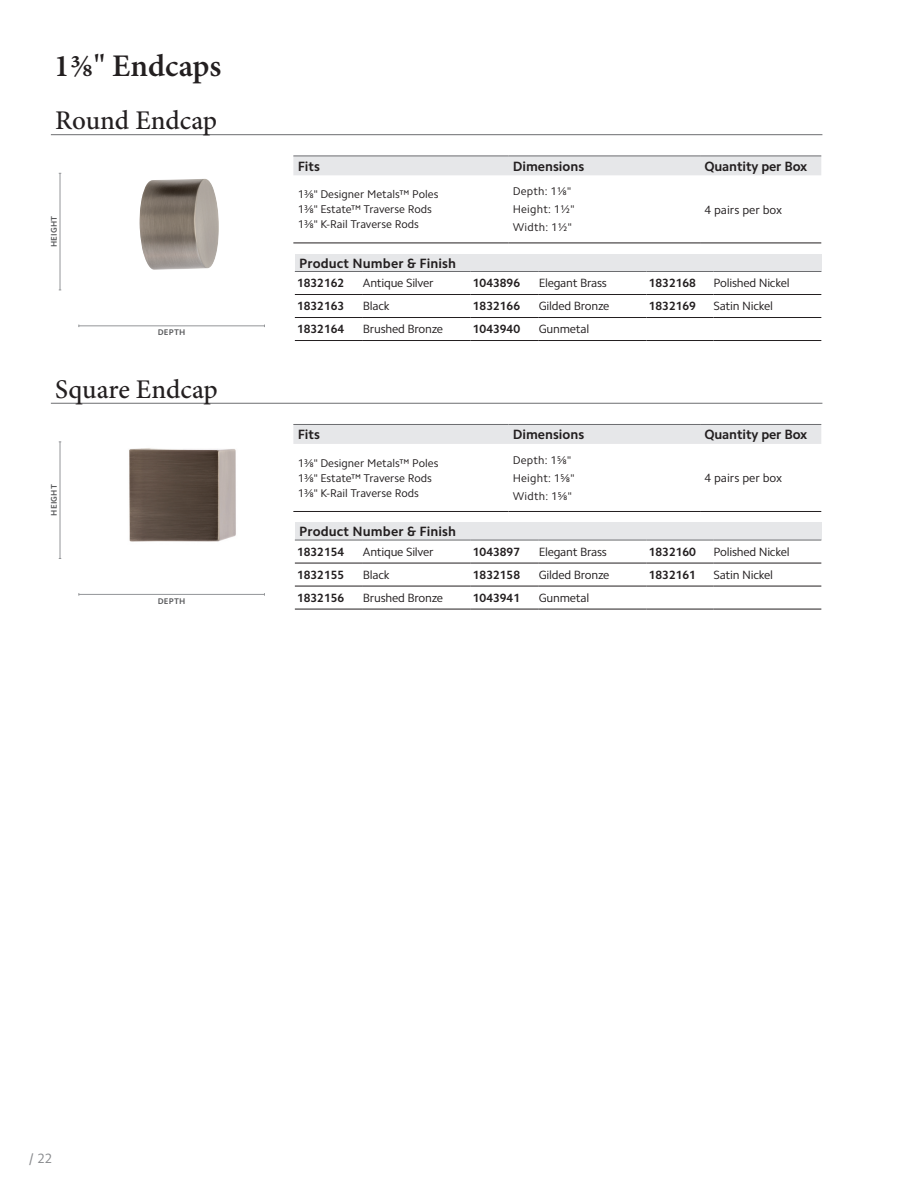
<style>
.page{position:relative;width:918px;height:1188px;background:#fff}
.page>*{position:absolute;margin:0;border:0;box-sizing:border-box;transform-origin:0 0}
.t1{font:600 31.5px "Minion Pro";color:#231f20}
.t2{font:500 27px "Minion Pro";color:#231f20}
.t3{font:700 13.5px "Camphor Std";color:#231f20}
.t4{font:13.5px "Camphor Std";color:#888a8d}
.t5{font:12px "Camphor Std";letter-spacing:-.02em;color:#231f20}
.t6{font:700 12px "Camphor Std";color:#231f20}
.t7{font:12px "Camphor Std";color:#231f20}
.t8{font:11.25px "Camphor Std";color:#231f20}
.t9{font:11.25px/18px "Camphor Std";letter-spacing:.02em;color:#231f20}
.t10{font:700 8.25px "Camphor Std";letter-spacing:.02em;color:#57585a}
</style>
<div class="page">
<img style="left:140px;top:179px;width:79px;height:91px">
<hr style="left:79px;top:326px;width:185px;height:1px;background:#939598">
<hr style="left:60px;top:173px;width:1px;height:117px;background:#939598">
<hr style="left:51px;top:134px;width:771px;height:1px;background:#6c6d70">
<div style="left:295px;top:254px;width:526px;height:18px;background:#e6e7e9"></div>
<hr style="left:295px;top:271px;width:68px;height:1px;background:#6c6d70">
<hr style="left:363px;top:271px;width:108px;height:1px;background:#6c6d70">
<hr style="left:471px;top:271px;width:68px;height:1px;background:#6c6d70">
<hr style="left:539px;top:271px;width:108px;height:1px;background:#6c6d70">
<hr style="left:647px;top:271px;width:67px;height:1px;background:#6c6d70">
<hr style="left:714px;top:271px;width:107px;height:1px;background:#6c6d70">
<hr style="left:295px;top:294px;width:68px;height:1px;background:#231f20">
<hr style="left:363px;top:294px;width:108px;height:1px;background:#231f20">
<hr style="left:471px;top:294px;width:68px;height:1px;background:#231f20">
<hr style="left:539px;top:294px;width:108px;height:1px;background:#231f20">
<hr style="left:647px;top:294px;width:67px;height:1px;background:#231f20">
<hr style="left:714px;top:294px;width:107px;height:1px;background:#231f20">
<hr style="left:295px;top:340px;width:68px;height:1px;background:#231f20">
<hr style="left:363px;top:340px;width:108px;height:1px;background:#231f20">
<hr style="left:471px;top:340px;width:68px;height:1px;background:#231f20">
<hr style="left:647px;top:340px;width:67px;height:1px;background:#231f20">
<hr style="left:714px;top:340px;width:107px;height:1px;background:#231f20">
<hr style="left:295px;top:317px;width:68px;height:1px;background:#231f20">
<hr style="left:363px;top:317px;width:108px;height:1px;background:#231f20">
<hr style="left:471px;top:317px;width:68px;height:1px;background:#231f20">
<hr style="left:647px;top:317px;width:67px;height:1px;background:#231f20">
<hr style="left:714px;top:317px;width:107px;height:1px;background:#231f20">
<hr style="left:539px;top:317px;width:108px;height:1px;background:#231f20">
<hr style="left:539px;top:340px;width:108px;height:1px;background:#231f20">
<div style="left:293px;top:157px;width:528px;height:18px;background:#e6e7e9"></div>
<hr style="left:293px;top:156px;width:215px;height:1px;background:#6c6d70">
<hr style="left:508px;top:156px;width:192px;height:1px;background:#6c6d70">
<hr style="left:700px;top:156px;width:121px;height:1px;background:#6c6d70">
<hr style="left:293px;top:243px;width:215px;height:1px;background:#231f20">
<hr style="left:508px;top:243px;width:192px;height:1px;background:#231f20">
<hr style="left:700px;top:243px;width:121px;height:1px;background:#231f20">
<hr style="left:79px;top:594px;width:185px;height:1px;background:#939598">
<hr style="left:60px;top:442px;width:1px;height:116px;background:#939598">
<hr style="left:51px;top:403px;width:771px;height:1px;background:#6c6d70">
<div style="left:295px;top:522px;width:526px;height:18px;background:#e6e7e9"></div>
<hr style="left:295px;top:540px;width:68px;height:1px;background:#6c6d70">
<hr style="left:363px;top:540px;width:108px;height:1px;background:#6c6d70">
<hr style="left:471px;top:540px;width:68px;height:1px;background:#6c6d70">
<hr style="left:539px;top:540px;width:108px;height:1px;background:#6c6d70">
<hr style="left:647px;top:540px;width:67px;height:1px;background:#6c6d70">
<hr style="left:714px;top:540px;width:107px;height:1px;background:#6c6d70">
<hr style="left:295px;top:563px;width:68px;height:1px;background:#231f20">
<hr style="left:363px;top:563px;width:108px;height:1px;background:#231f20">
<hr style="left:471px;top:563px;width:68px;height:1px;background:#231f20">
<hr style="left:539px;top:563px;width:108px;height:1px;background:#231f20">
<hr style="left:647px;top:563px;width:67px;height:1px;background:#231f20">
<hr style="left:714px;top:563px;width:107px;height:1px;background:#231f20">
<hr style="left:295px;top:609px;width:68px;height:1px;background:#231f20">
<hr style="left:363px;top:609px;width:108px;height:1px;background:#231f20">
<hr style="left:471px;top:609px;width:68px;height:1px;background:#231f20">
<hr style="left:647px;top:609px;width:67px;height:1px;background:#231f20">
<hr style="left:714px;top:609px;width:107px;height:1px;background:#231f20">
<hr style="left:295px;top:586px;width:68px;height:1px;background:#231f20">
<hr style="left:363px;top:586px;width:108px;height:1px;background:#231f20">
<hr style="left:471px;top:586px;width:68px;height:1px;background:#231f20">
<hr style="left:647px;top:586px;width:67px;height:1px;background:#231f20">
<hr style="left:714px;top:586px;width:107px;height:1px;background:#231f20">
<hr style="left:539px;top:586px;width:108px;height:1px;background:#231f20">
<hr style="left:539px;top:609px;width:108px;height:1px;background:#231f20">
<div style="left:293px;top:425px;width:528px;height:19px;background:#e6e7e9"></div>
<hr style="left:293px;top:424px;width:215px;height:1px;background:#6c6d70">
<hr style="left:508px;top:424px;width:192px;height:1px;background:#6c6d70">
<hr style="left:700px;top:424px;width:121px;height:1px;background:#6c6d70">
<hr style="left:293px;top:511px;width:215px;height:1px;background:#231f20">
<hr style="left:508px;top:511px;width:192px;height:1px;background:#231f20">
<hr style="left:700px;top:511px;width:121px;height:1px;background:#231f20">
<img style="left:129px;top:448px;width:107px;height:94px">
<p class="t1" style="left:54px;top:47px;width:169px">1⅜" Endcaps</p>
<p class="t2" style="left:55px;top:105px;width:164px">Round Endcap</p>
<p class="t10" style="left:49px;top:247px;width:33px;rotate:-90deg">HEIGHT</p>
<p class="t10" style="left:158px;top:327px;width:29px">DEPTH</p>
<p class="t2" style="left:55px;top:373px;width:164px">Square Endcap</p>
<p class="t10" style="left:49px;top:516px;width:33px;rotate:-90deg">HEIGHT</p>
<p class="t10" style="left:158px;top:596px;width:29px">DEPTH</p>
<p class="t3" style="left:298px;top:158px;width:24px">Fits</p>
<p class="t3" style="left:513px;top:158px;width:73px">Dimensions</p>
<p class="t3" style="left:704px;top:158px;width:104px">Quantity per Box</p>
<p class="t8" style="left:298px;top:188px;width:142px">1⅜" Designer Metals™ Poles</p>
<p class="t8" style="left:298px;top:203px;width:136px">1⅜" Estate™ Traverse Rods</p>
<p class="t8" style="left:298px;top:218px;width:123px">1⅜" K-Rail Traverse Rods</p>
<p class="t9" style="left:513px;top:182px;width:64px">Depth: 1⅛"<br>Height: 1½"<br>Width: 1½"</p>
<p class="t7" style="left:704px;top:202px;width:79px">4 pairs per box</p>
<p class="t3" style="left:299px;top:255px;width:158px">Product Number &amp; Finish</p>
<p class="t6" style="left:297px;top:276px;width:49px">1832162</p>
<p class="t5" style="left:363px;top:276px;width:72px">Antique Silver</p>
<p class="t6" style="left:473px;top:276px;width:49px">1043896</p>
<p class="t5" style="left:539px;top:276px;width:70px">Elegant Brass</p>
<p class="t6" style="left:649px;top:276px;width:49px">1832168</p>
<p class="t5" style="left:714px;top:276px;width:78px">Polished Nickel</p>
<p class="t6" style="left:297px;top:299px;width:49px">1832163</p>
<p class="t5" style="left:363px;top:299px;width:28px">Black</p>
<p class="t6" style="left:473px;top:299px;width:49px">1832166</p>
<p class="t5" style="left:539px;top:299px;width:72px">Gilded Bronze</p>
<p class="t6" style="left:649px;top:299px;width:49px">1832169</p>
<p class="t5" style="left:714px;top:299px;width:61px">Satin Nickel</p>
<p class="t6" style="left:297px;top:322px;width:49px">1832164</p>
<p class="t5" style="left:363px;top:322px;width:82px">Brushed Bronze</p>
<p class="t6" style="left:473px;top:322px;width:49px">1043940</p>
<p class="t5" style="left:539px;top:322px;width:52px">Gunmetal</p>
<p class="t3" style="left:298px;top:427px;width:24px">Fits</p>
<p class="t3" style="left:513px;top:427px;width:73px">Dimensions</p>
<p class="t3" style="left:704px;top:427px;width:104px">Quantity per Box</p>
<p class="t8" style="left:298px;top:456px;width:142px">1⅜" Designer Metals™ Poles</p>
<p class="t8" style="left:298px;top:471px;width:136px">1⅜" Estate™ Traverse Rods</p>
<p class="t8" style="left:298px;top:486px;width:123px">1⅜" K-Rail Traverse Rods</p>
<p class="t9" style="left:513px;top:451px;width:64px">Depth: 1⅝"<br>Height: 1⅝"<br>Width: 1⅝"</p>
<p class="t7" style="left:704px;top:471px;width:79px">4 pairs per box</p>
<p class="t3" style="left:299px;top:524px;width:158px">Product Number &amp; Finish</p>
<p class="t6" style="left:297px;top:545px;width:49px">1832154</p>
<p class="t5" style="left:363px;top:545px;width:72px">Antique Silver</p>
<p class="t6" style="left:473px;top:545px;width:49px">1043897</p>
<p class="t5" style="left:539px;top:545px;width:70px">Elegant Brass</p>
<p class="t6" style="left:649px;top:545px;width:49px">1832160</p>
<p class="t5" style="left:714px;top:545px;width:78px">Polished Nickel</p>
<p class="t6" style="left:297px;top:568px;width:49px">1832155</p>
<p class="t5" style="left:363px;top:568px;width:28px">Black</p>
<p class="t6" style="left:473px;top:568px;width:49px">1832158</p>
<p class="t5" style="left:539px;top:568px;width:72px">Gilded Bronze</p>
<p class="t6" style="left:649px;top:568px;width:49px">1832161</p>
<p class="t5" style="left:714px;top:568px;width:61px">Satin Nickel</p>
<p class="t6" style="left:297px;top:591px;width:49px">1832156</p>
<p class="t5" style="left:363px;top:591px;width:82px">Brushed Bronze</p>
<p class="t6" style="left:473px;top:591px;width:49px">1043941</p>
<p class="t5" style="left:539px;top:591px;width:52px">Gunmetal</p>
<p class="t4" style="left:29px;top:1150px;width:25px">/ 22</p>
</div>
